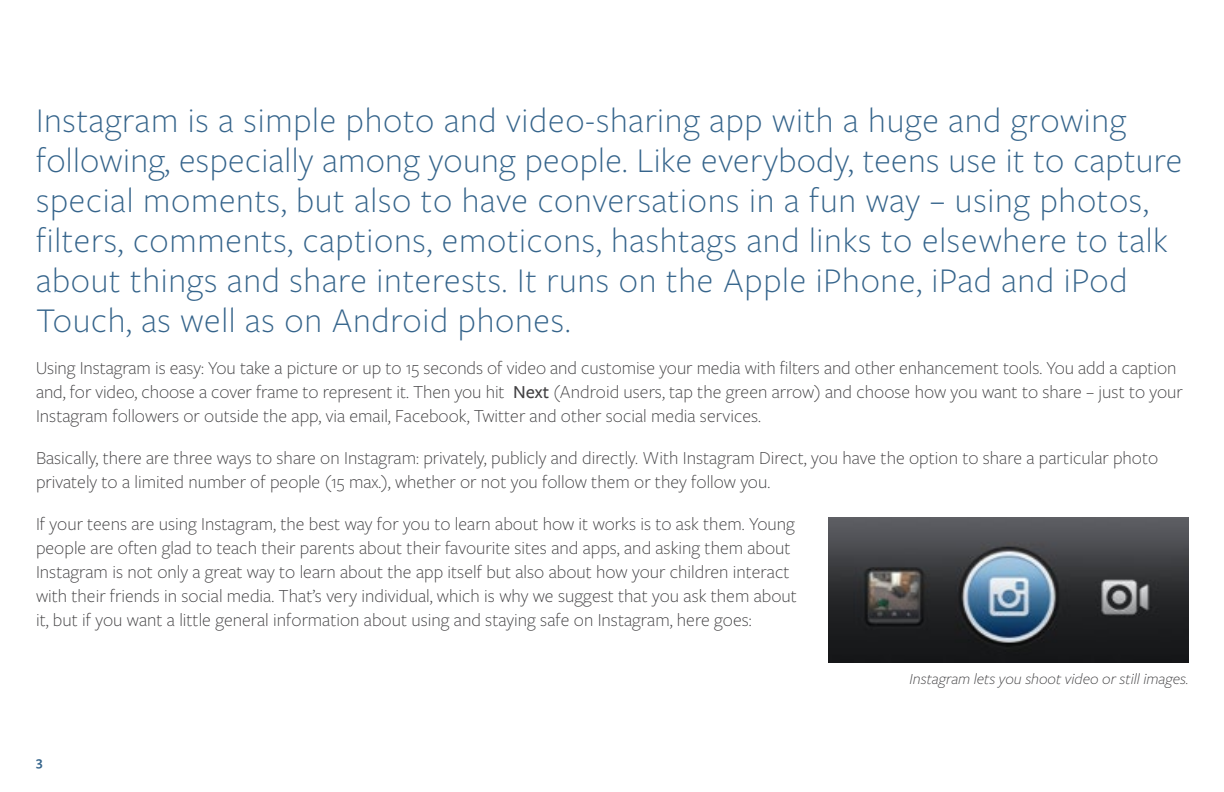
<style>
.page{position:relative;width:1224px;height:792px;background:#fff}
.page>*{position:absolute;margin:0;border:0;box-sizing:border-box;transform-origin:0 0}
.t1{font:300 36px/40px "Freight Sans Pro";letter-spacing:.02em;color:#35648b}
.t2{font:300 19px/24px "Freight Sans Pro";color:#414042}
.t3{font:italic 300 16px "Freight Sans Pro";color:#414042}
.t4{font:600 14px "Freight Sans Pro";color:#35648b}
.s1{font-weight:500}
</style>
<div class="page">
<img style="left:828px;top:518px;width:360px;height:145px">
<p class="t1" style="left:36px;top:98px;width:1148px">Instagram is a simple photo and video-sharing app with a huge and growing following, especially among young people. Like everybody, teens use it to capture special moments, but also to have conversations in a fun way – using photos, filters, comments, captions, emoticons, hashtags and links to elsewhere to talk about things and share interests. It runs on the Apple iPhone, iPad and iPod Touch, as well as on Android phones.</p>
<p class="t2" style="left:36px;top:355px;width:1148px">Using Instagram is easy: You take a picture or up to 15 seconds of video and customise your media with filters and other enhancement tools. You add a caption and, for video, choose a cover frame to represent it. Then you hit <span class="s1">Next</span> (Android users, tap the green arrow) and choose how you want to share – just to your<br>Instagram followers or outside the app, via email, Facebook, Twitter and other social media services.</p>
<p class="t2" style="left:36px;top:445px;width:1124px">Basically, there are three ways to share on Instagram: privately, publicly and directly. With Instagram Direct, you have the option to share a particular photo privately to a limited number of people (15 max.), whether or not you follow them or they follow you.</p>
<p class="t2" style="left:36px;top:511px;width:762px">If your teens are using Instagram, the best way for you to learn about how it works is to ask them. Young people are often glad to teach their parents about their favourite sites and apps, and asking them about Instagram is not only a great way to learn about the app itself but also about how your children interact with their friends in social media. That’s very individual, which is why we suggest that you ask them about it, but if you want a little general information about using and staying safe on Instagram, here goes:</p>
<p class="t4" style="left:36px;top:752px;width:8px">3</p>
<p class="t3" style="left:910px;top:668px;width:280px">Instagram lets you shoot video or still images.</p>
</div>
